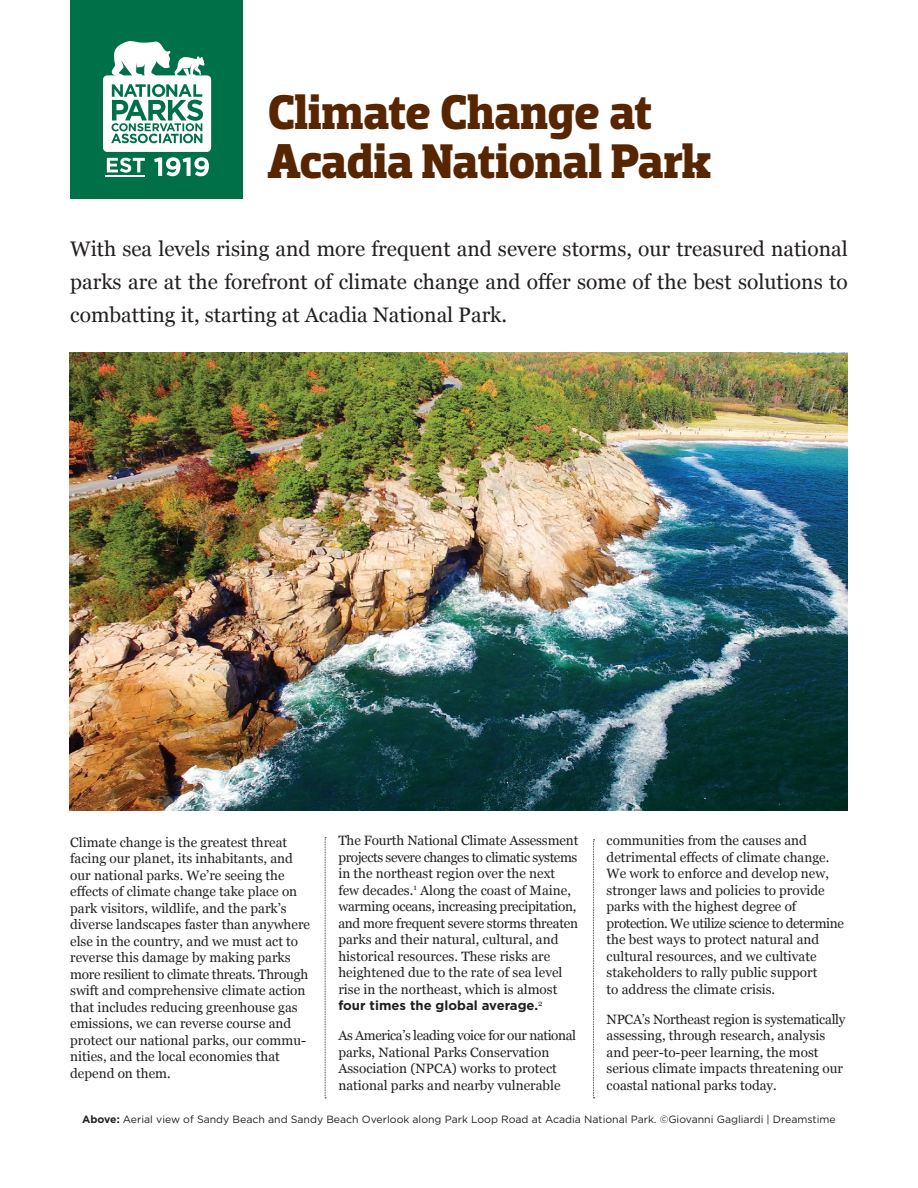
<style>
.page{position:relative;width:918px;height:1188px;background:#fff}
.page>*{position:absolute;margin:0;border:0;box-sizing:border-box;transform-origin:0 0}
.t1{font:700 49.5px/49.5px "Dobra Slab";letter-spacing:-.01em;color:#572500}
.t2{font:21px/33px "Georgia";color:#231f20;text-align:justify}
.t3{font:13.5px/16.5px "Georgia";color:#231f20}
.t4{font:700 13.2px "Gotham";color:#231f20}
.t5{font:10.5px "Gotham";color:#231f20}
.s1{font-weight:700}
</style>
<div class="page">
<img style="left:69px;top:352px;width:779px;height:458px">
<div style="left:70px;top:0;width:173px;height:199px;background:#007049"></div>
<svg style="left:103px;top:41px;width:108px;height:135px"></svg>
<hr style="left:105px;top:176px;width:39px;height:1px;background:#fff">
<svg style="left:325px;top:837px;width:1px;height:261px"></svg>
<svg style="left:593px;top:839px;width:2px;height:259px"></svg>
<h1 class="t1" style="left:267px;top:88px;width:445px">Climate Change at<br>Acadia National Park</h1>
<h2 class="t2" style="left:70px;top:232px;width:779px">With sea levels rising and more frequent and severe storms, our treasured national parks are at the forefront of climate change and offer some of the best solutions to combatting it, starting at Acadia National Park.</h2>
<p class="t3" style="left:70px;top:834px;width:241px">Climate change is the greatest threat facing our planet, its inhabitants, and our national parks. We’re seeing the effects of climate change take place on park visitors, wildlife, and the park’s diverse landscapes faster than anywhere else in the country, and we must act to reverse this damage by making parks more resilient to climate threats. Through swift and comprehensive climate action that includes reducing greenhouse gas emissions, we can reverse course and protect our national parks, our commu&shy;nities, and the local economies that depend on them.</p>
<p class="t3" style="left:338px;top:832px;width:241px">The Fourth National Climate Assessment projects severe changes to climatic systems in the northeast region over the next few decades.<sup>1</sup> Along the coast of Maine, warming oceans, increasing precipitation, and more frequent severe storms threaten parks and their natural, cultural, and historical resources. These risks are heightened due to the rate of sea level rise in the northeast, which is almost</p>
<p class="t3" style="left:607px;top:832px;width:239px">communities from the causes and detrimental effects of climate change.<br>We work to enforce and develop new, stronger laws and policies to provide parks with the highest degree of protection. We utilize science to determine the best ways to protect natural and cultural resources, and we cultivate stakeholders to rally public support<br>to address the climate crisis.</p>
<p class="t3" style="left:607px;top:1010px;width:240px">NPCA’s Northeast region is systematically assessing, through research, analysis and peer-to-peer learning, the most serious climate impacts threatening our coastal national parks today.</p>
<p class="t5" style="left:82px;top:1114px;width:755px"><span class="s1">Above:</span> Aerial view of Sandy Beach and Sandy Beach Overlook along Park Loop Road at Acadia National Park. ©Giovanni Gagliardi | Dreamstime</p>
<p class="t4" style="left:338px;top:998px;width:206px">four times the global average.<sup>2</sup></p>
<p class="t3" style="left:338px;top:1027px;width:239px">As America’s leading voice for our national parks, National Parks Conservation Association (NPCA) works to protect national parks and nearby vulnerable</p>
</div>
